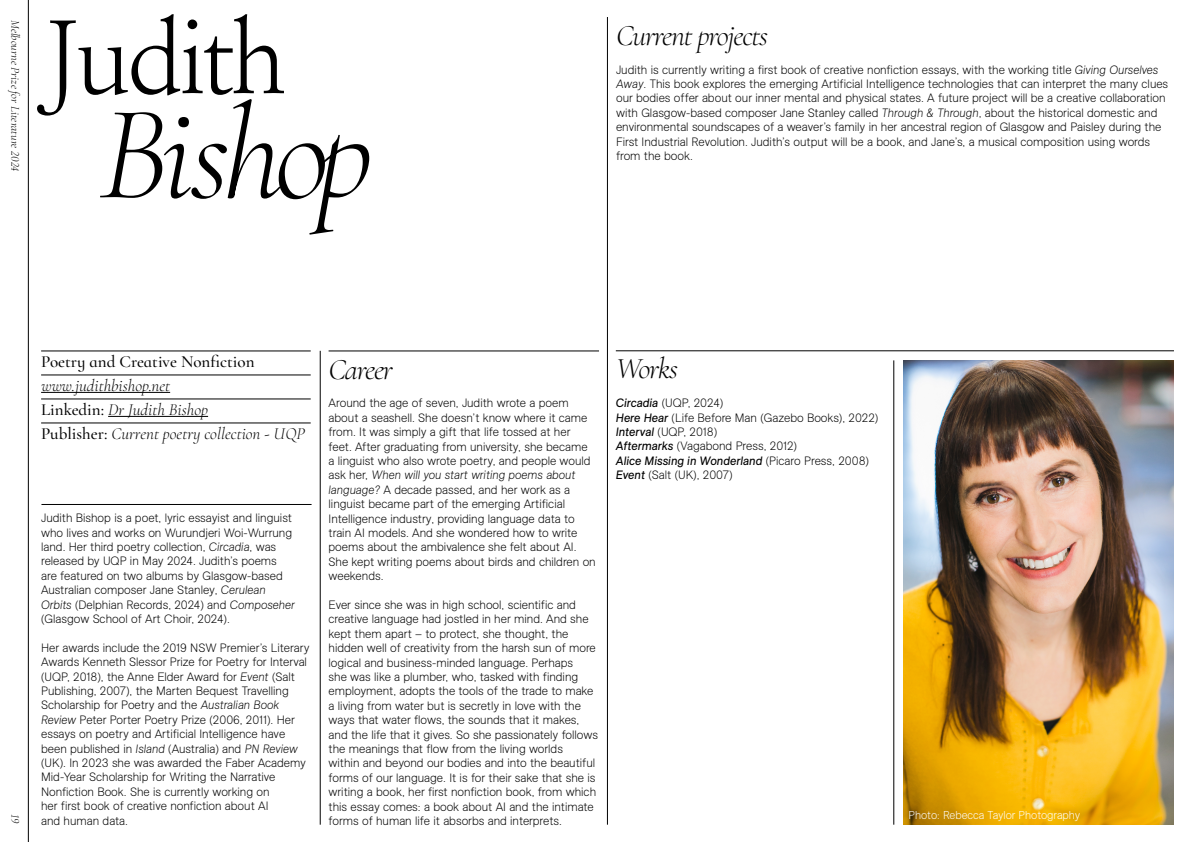
<style>
.page{position:relative;width:1191px;height:842px;background:#fff}
.page>*{position:absolute;margin:0;border:0;box-sizing:border-box;transform-origin:0 0}
.t1{font:italic 300 135.5px "Cormorant Infant";letter-spacing:-.06em;color:#000}
.t2{font:99.9px "Nanum Myeongjo";letter-spacing:-.04em;color:#000}
.t3{font:italic 300 30px "Cormorant Infant";letter-spacing:-.04em;color:#000}
.t4{font:italic 300 17px/24px "Cormorant Infant";color:#000}
.t5{font:500 17px "Cormorant Infant";color:#000}
.t6{font:200 12px/14.4px "ES Allianz";color:#000}
.t7{font:italic 300 12px "Cormorant Infant";color:#000}
.t8{font:200 11.3px "ES Allianz";color:#fff}
.s1{font-style:italic}
.s2{font-weight:500;font-style:normal}
.s3{font-weight:400;font-style:italic}
</style>
<div class="page">
<hr style="left:28px;top:0;width:1px;height:842px;background:#000">
<hr style="left:607px;top:17px;width:1px;height:808px;background:#000">
<hr style="left:320px;top:351px;width:1px;height:474px;background:#000">
<img style="left:903px;top:360px;width:271px;height:465px">
<hr style="left:41px;top:351px;width:270px;height:1px;background:#000">
<hr style="left:41px;top:375px;width:270px;height:1px;background:#000">
<hr style="left:41px;top:392px;width:129px;height:1px;background:#000">
<hr style="left:41px;top:399px;width:270px;height:1px;background:#000">
<hr style="left:108px;top:416px;width:100px;height:1px;background:#000">
<hr style="left:41px;top:423px;width:270px;height:1px;background:#000">
<hr style="left:328px;top:351px;width:271px;height:1px;background:#000">
<hr style="left:616px;top:351px;width:558px;height:1px;background:#000">
<hr style="left:41px;top:504px;width:270px;height:1px;background:#000">
<hr style="left:893px;top:360px;width:1px;height:465px;background:#000">
<p class="t7" style="left:25px;top:20px;width:153px;rotate:90deg">Melbourne Prize for Literature 2024</p>
<h2 class="t2" style="left:41px;top:-1px;width:247px">Judith</h2>
<h1 class="t1" style="left:99px;top:49px;width:275px">Bishop</h1>
<h3 class="t3" style="left:616px;top:12px;width:153px">Current projects</h3>
<p class="t6" style="left:616px;top:62px;width:554px">Judith is currently writing a first book of creative nonfiction essays, with the working title <span class="s1">Giving Ourselves Away</span>. This book explores the emerging Artificial Intelligence technologies that can interpret the many clues our bodies offer about our inner mental and physical states. A future project will be a creative collaboration with Glasgow-based composer Jane Stanley called <span class="s1">Through &amp; Through</span>, about the historical domestic and environmental soundscapes of a weaver’s family in her ancestral region of Glasgow and Paisley during the First Industrial Revolution. Judith’s output will be a book, and Jane’s, a musical composition using words from the book.</p>
<p class="t7" style="left:25px;top:814px;width:11px;rotate:90deg">19</p>
<h3 class="t5" style="left:41px;top:351px;width:215px">Poetry and Creative Nonfiction</h3>
<h3 class="t4" style="left:41px;top:372px;width:265px">www.judithbishop.net<br><span class="s2">Linkedin:</span> Dr Judith Bishop<br><span class="s2">Publisher:</span> Current poetry collection - UQP</h3>
<p class="t6" style="left:41px;top:511px;width:255px">Judith Bishop is a poet, lyric essayist and linguist who lives and works on Wurundjeri Woi-Wurrung land. Her third poetry collection, <span class="s1">Circadia</span>, was released by UQP in May 2024. Judith’s poems are featured on two albums by Glasgow-based Australian composer Jane Stanley, <span class="s1">Cerulean Orbits</span> (Delphian Records, 2024) and <span class="s1">Composeher </span>(Glasgow School of Art Choir, 2024).</p>
<p class="t6" style="left:41px;top:640px;width:270px">Her awards include the 2019 NSW Premier’s Literary Awards Kenneth Slessor Prize for Poetry for Interval (UQP, 2018), the Anne Elder Award for <span class="s1">Event</span> (Salt Publishing, 2007), the Marten Bequest Travelling Scholarship for Poetry and the <span class="s1">Australian Book Review</span> Peter Porter Poetry Prize (2006, 2011). Her essays on poetry and Artificial Intelligence have been published in <span class="s1">Island</span> (Australia) and <span class="s1">PN Review </span>(UK). In 2023 she was awarded the Faber Academy Mid-Year Scholarship for Writing the Narrative Nonfiction Book. She is currently working on<br>her first book of creative nonfiction about AI<br>and human data.</p>
<h3 class="t3" style="left:328px;top:346px;width:66px">Career</h3>
<p class="t6" style="left:328px;top:396px;width:269px">Around the age of seven, Judith wrote a poem about a seashell. She doesn’t know where it came from. It was simply a gift that life tossed at her feet. After graduating from university, she became a linguist who also wrote poetry, and people would ask her, <span class="s1">When will you start writing poems about language?</span> A decade passed, and her work as a linguist became part of the emerging Artificial Intelligence industry, providing language data to train AI models. And she wondered how to write poems about the ambivalence she felt about AI.<br>She kept writing poems about birds and children on weekends.</p>
<p class="t6" style="left:328px;top:597px;width:271px">Ever since she was in high school, scientific and creative language had jostled in her mind. And she kept them apart – to protect, she thought, the hidden well of creativity from the harsh sun of more logical and business-minded language. Perhaps<br>she was like a plumber, who, tasked with finding employment, adopts the tools of the trade to make a living from water but is secretly in love with the ways that water flows, the sounds that it makes, and the life that it gives. So she passionately follows the meanings that flow from the living worlds<br>within and beyond our bodies and into the beautiful forms of our language. It is for their sake that she is writing a book, her first nonfiction book, from which this essay comes: a book about AI and the intimate forms of human life it absorbs and interprets.</p>
<h3 class="t3" style="left:616px;top:345px;width:64px">Works</h3>
<p class="t6" style="left:616px;top:396px;width:264px"><span class="s3">Circadia</span> (UQP, 2024)<br><span class="s3">Here Hear</span> (Life Before Man (Gazebo Books), 2022)<br><span class="s3">Interval</span> (UQP, 2018)<br><span class="s3">Aftermarks</span> (Vagabond Press, 2012)<br><span class="s3">Alice Missing in Wonderland</span> (Picaro Press, 2008)<br><span class="s3">Event</span> (Salt (UK), 2007)</p>
<p class="t8" style="left:908px;top:806px;width:173px">Photo: Rebecca Taylor Photography</p>
</div>
